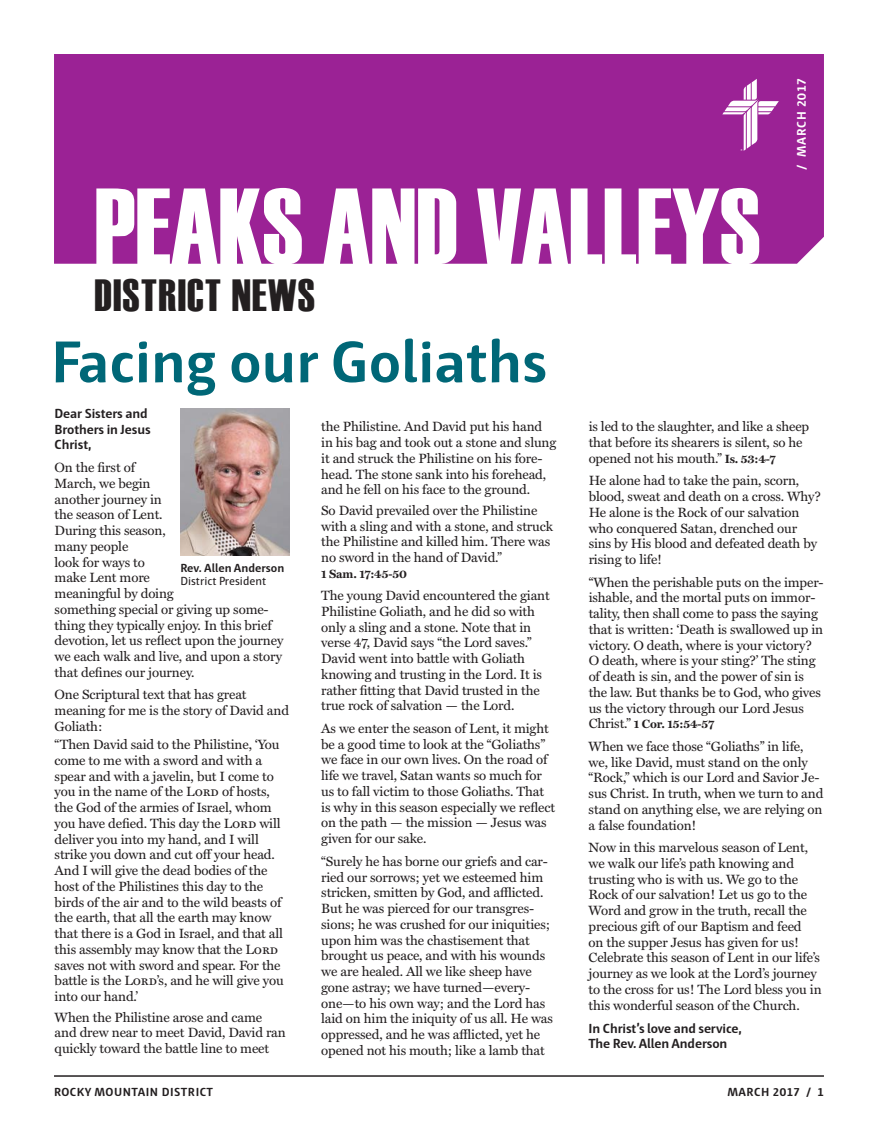
<style>
.page{position:relative;width:878px;height:1141px;background:#fff}
.page>*{position:absolute;margin:0;border:0;box-sizing:border-box;transform-origin:0 0}
.t1{font:108px "Haettenschweiler";color:#fff}
.t2{font:700 60px "Haptic";color:#006777}
.t3{font:45px "Haettenschweiler";letter-spacing:.03em;color:#231f20}
.t4{font:13.5px/15.8px "Miller Text";letter-spacing:-.01em;color:#231f20}
.t5{font:700 13.5px/15.8px "Haptic";letter-spacing:-.01em;color:#231f20}
.t6{font:700 12.75px "Haptic";letter-spacing:.06em;color:#fff}
.t7{font:700 12px "Miller Text";letter-spacing:-.01em;color:#231f20}
.t8{font:700 12px "Haptic";letter-spacing:.03em;color:#231f20}
.t9{font:700 12px "Haptic";color:#231f20}
.t10{font:12px "Haptic";color:#231f20}
.s1{font-family:"Miller Text Roman SC"}
.s2{font-weight:700;font-size:12px}
.s3{font-weight:400;font-size:13.5px}
</style>
<div class="page">
<div style="left:54px;top:54px;width:770px;height:210px;background:#9b2295"></div>
<hr style="left:54px;top:1075px;width:770px;height:2px;background:#231f20">
<svg style="left:722px;top:79px;width:56px;height:72px"></svg>
<img style="left:181px;top:409px;width:108px;height:147px">
<h1 class="t1" style="left:94px;top:169px;width:668px">PEAKS AND VALLEYS</h1>
<p class="t6" style="left:794px;top:170px;width:93px;rotate:-90deg">/ MARCH 2017</p>
<h3 class="t3" style="left:94px;top:272px;width:222px">DISTRICT NEWS</h3>
<h2 class="t2" style="left:51px;top:326px;width:498px">Facing our Goliaths</h2>
<p class="t5" style="left:55px;top:405px;width:98px">Dear Sisters and<br>Brothers in Jesus<br>Christ,</p>
<p class="t4" style="left:55px;top:460px;width:230px">On the first of<br>March, we begin<br>another journey in<br>the season of Lent.<br>During this season,<br>many people<br>look for ways to<br>make Lent more<br>meaningful by doing<br>something special or giving up some&shy;thing they typically enjoy. In this brief devotion, let us reflect upon the journey we each walk and live, and upon a story that defines our journey.</p>
<p class="t4" style="left:55px;top:687px;width:236px">One Scriptural text that has great meaning for me is the story of David and<br>Goliath:</p>
<p class="t4" style="left:55px;top:737px;width:231px">“Then David said to the Philistine, ‘You come to me with a sword and with a spear and with a javelin, but I come to you in the name of the <span class="s1">Lord</span> of hosts, the God of the armies of Israel, whom you have defied. This day the <span class="s1">Lord</span> will deliver you into my hand, and I will strike you down and cut off your head.<br>And I will give the dead bodies of the host of the Philistines this day to the birds of the air and to the wild beasts of the earth, that all the earth may know that there is a God in Israel, and that all this assembly may know that the <span class="s1">Lord </span>saves not with sword and spear. For the battle is the <span class="s1">Lord</span>’s, and he will give you into our hand.’</p>
<p class="t4" style="left:55px;top:1009px;width:233px">When the Philistine arose and came and drew near to meet David, David ran quickly toward the battle line to meet</p>
<p class="t4" style="left:321px;top:419px;width:237px">the Philistine. And David put his hand in his bag and took out a stone and slung it and struck the Philistine on his fore&shy;head. The stone sank into his forehead, and he fell on his face to the ground.</p>
<p class="t4" style="left:321px;top:503px;width:233px">So David prevailed over the Philistine with a sling and with a stone, and struck the Philistine and killed him. There was no sword in the hand of David.”</p>
<p class="t7" style="left:321px;top:567px;width:87px">1 Sam. 17:45-50</p>
<p class="t4" style="left:321px;top:588px;width:230px">The young David encountered the giant Philistine Goliath, and he did so with only a sling and a stone. Note that in verse 47, David says “the Lord saves.” David went into battle with Goliath knowing and trusting in the Lord. It is rather fitting that David trusted in the true rock of salvation — the Lord.</p>
<p class="t4" style="left:321px;top:721px;width:235px">As we enter the season of Lent, it might be a good time to look at the “Goliaths” we face in our own lives. On the road of life we travel, Satan wants so much for us to fall victim to those Goliaths. That is why in this season especially we reflect on the path — the mission — Jesus was given for our sake.</p>
<p class="t4" style="left:321px;top:853px;width:233px">“Surely he has borne our griefs and car&shy;ried our sorrows; yet we esteemed him stricken, smitten by God, and afflicted.<br>But he was pierced for our transgres&shy;sions; he was crushed for our iniquities; upon him was the chastisement that brought us peace, and with his wounds we are healed. All we like sheep have gone astray; we have turned—every&shy;one—to his own way; and the Lord has laid on him the iniquity of us all. He was oppressed, and he was afflicted, yet he opened not his mouth; like a lamb that</p>
<p class="t9" style="left:180px;top:560px;width:105px">Rev. Allen Anderson</p>
<p class="t10" style="left:180px;top:574px;width:87px">District President</p>
<p class="t4" style="left:588px;top:419px;width:222px">is led to the slaughter, and like a sheep that before its shearers is silent, so he opened not his mouth.” <span class="s2">Is. 53:4-7</span></p>
<p class="t4" style="left:588px;top:473px;width:234px">He alone had to take the pain, scorn, blood, sweat and death on a cross. Why?<br>He alone is the Rock of our salvation who conquered Satan, drenched our sins by His blood and defeated death by rising to life!</p>
<p class="t4" style="left:588px;top:574px;width:236px">“When the perishable puts on the imper&shy;ishable, and the mortal puts on immor&shy;tality, then shall come to pass the saying that is written: ‘Death is swallowed up in victory. O death, where is your victory?<br>O death, where is your sting?’ The sting of death is sin, and the power of sin is the law. But thanks be to God, who gives us the victory through our Lord Jesus</p>
<p class="t7" style="left:588px;top:717px;width:127px"><span class="s3">Christ.”</span> 1 Cor. 15:54-57</p>
<p class="t4" style="left:588px;top:739px;width:236px">When we face those “Goliaths” in life, we, like David, must stand on the only “Rock,” which is our Lord and Savior Je&shy;sus Christ. In truth, when we turn to and stand on anything else, we are relying on a false foundation!</p>
<p class="t4" style="left:588px;top:840px;width:234px">Now in this marvelous season of Lent, we walk our life’s path knowing and trusting who is with us. We go to the Rock of our salvation! Let us go to the Word and grow in the truth, recall the precious gift of our Baptism and feed<br>on the supper Jesus has given for us!<br>Celebrate this season of Lent in our life’s journey as we look at the Lord’s journey to the cross for us! The Lord bless you in this wonderful season of the Church.</p>
<p class="t5" style="left:588px;top:1020px;width:155px;line-height:15px">In Christ’s love and service,<br>The Rev. Allen Anderson</p>
<p class="t8" style="left:54px;top:1084px;width:160px">ROCKY MOUNTAIN DISTRICT</p>
<p class="t8" style="left:727px;top:1084px;width:98px">MARCH 2017 / 1</p>
</div>
